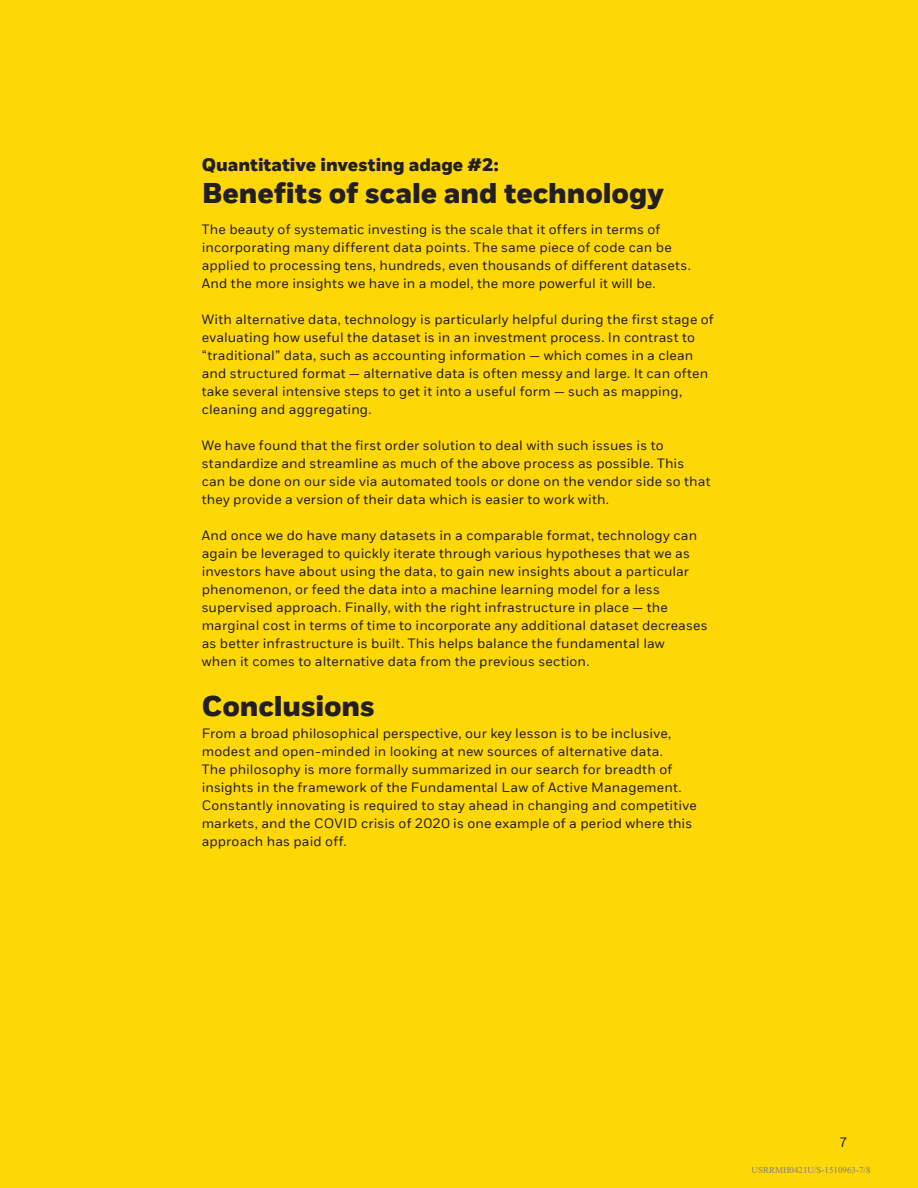
<style>
.page{position:relative;width:918px;height:1188px;background:#fed707}
.page>*{position:absolute;margin:0;border:0;box-sizing:border-box;transform-origin:0 0}
.t1{font:800 28.5px "BLK Fort";letter-spacing:-.005em;color:#231f20}
.t2{font:800 18px "BLK Fort";color:#231f20}
.t3{font:13.5px/18px "BLK Fort";letter-spacing:.01em;color:#231f20}
.t4{font:9px "Times New Roman";color:#808080}
</style>
<div class="page">
<h2 class="t2" style="left:202px;top:154px;width:298px">Quantitative investing adage #2:</h2>
<h1 class="t1" style="left:202px;top:175px;width:464px">Benefits of scale and technology</h1>
<p class="t3" style="left:202px;top:221px;width:491px">The beauty of systematic investing is the scale that it offers in terms of incorporating many different data points. The same piece of code can be applied to processing tens, hundreds, even thousands of different datasets.<br>And the more insights we have in a model, the more powerful it will be.</p>
<p class="t3" style="left:202px;top:311px;width:514px">With alternative data, technology is particularly helpful during the first stage of evaluating how useful the dataset is in an investment process. In contrast to “traditional” data, such as accounting information — which comes in a clean and structured format — alternative data is often messy and large. It can often take several intensive steps to get it into a useful form — such as mapping, cleaning and aggregating.</p>
<p class="t3" style="left:202px;top:437px;width:510px">We have found that the first order solution to deal with such issues is to standardize and streamline as much of the above process as possible. This can be done on our side via automated tools or done on the vendor side so that they provide a version of their data which is easier to work with.</p>
<p class="t3" style="left:202px;top:527px;width:507px">And once we do have many datasets in a comparable format, technology can again be leveraged to quickly iterate through various hypotheses that we as investors have about using the data, to gain new insights about a particular phenomenon, or feed the data into a machine learning model for a less supervised approach. Finally, with the right infrastructure in place — the marginal cost in terms of time to incorporate any additional dataset decreases as better infrastructure is built. This helps balance the fundamental law<br>when it comes to alternative data from the previous section.</p>
<h1 class="t1" style="left:202px;top:688px;width:174px">Conclusions</h1>
<p class="t3" style="left:202px;top:725px;width:497px">From a broad philosophical perspective, our key lesson is to be inclusive, modest and open-minded in looking at new sources of alternative data.<br>The philosophy is more formally summarized in our search for breadth of insights in the framework of the Fundamental Law of Active Management.<br>Constantly innovating is required to stay ahead in changing and competitive markets, and the COVID crisis of 2020 is one example of a period where this approach has paid off.</p>
<p class="t3" style="left:839px;top:1134px;width:10px">7</p>
<p class="t4" style="left:752px;top:1164px;width:121px">USRRMH0421U/S-1510963-7/8</p>
</div>
